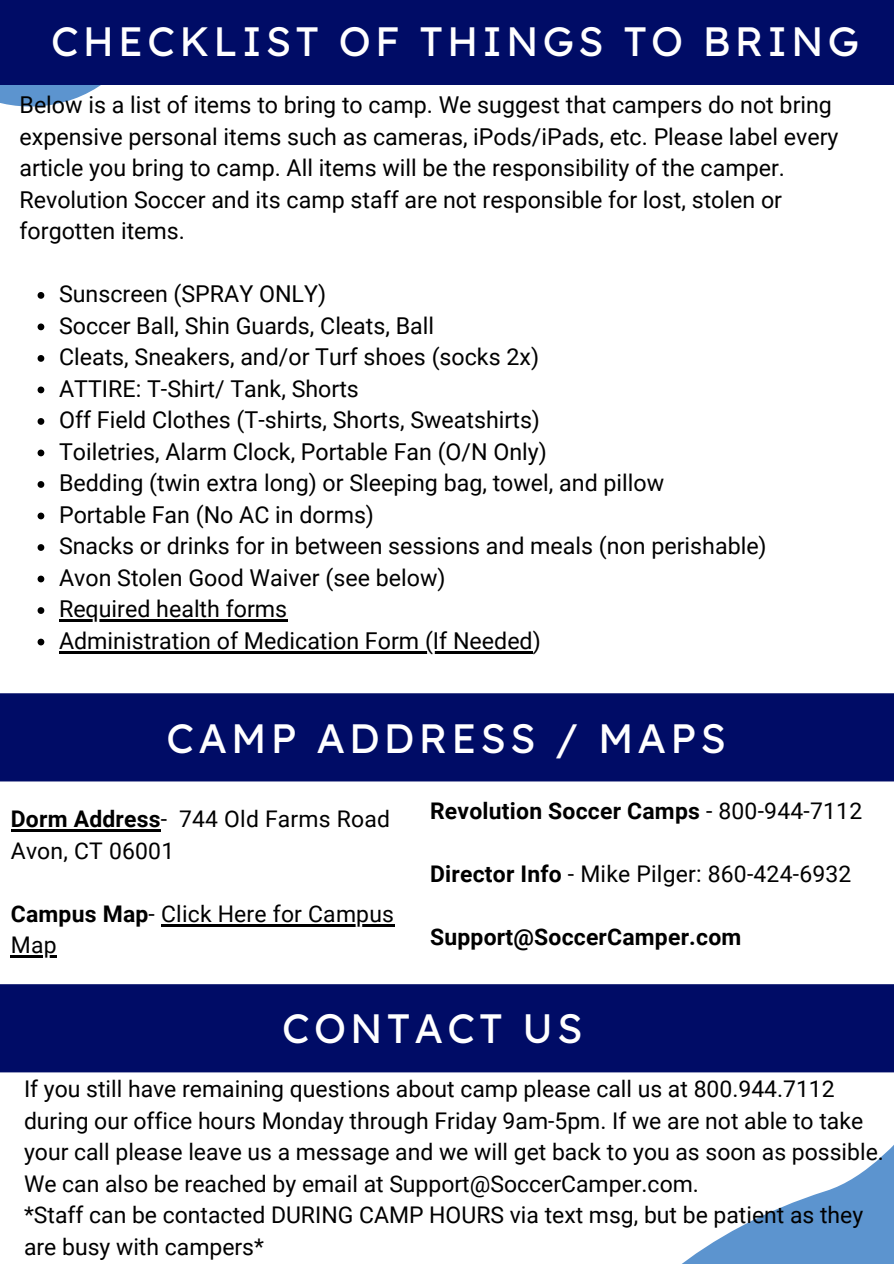
<style>
.page{position:relative;width:894px;height:1264px;background:#fff}
.page>*{position:absolute;margin:0;border:0;box-sizing:border-box;transform-origin:0 0}
.t1{font:40.95px "Lexend Deca";letter-spacing:.1em;color:#fff}
.t2{font:23.25px/31.5px "Roboto";color:#000}
.t3{font:22.95px/31.5px "Roboto";color:#000}
.t4{font:700 22.95px "Roboto";letter-spacing:.01em;color:#000}
.s1{font-weight:700}
.s2{font-weight:400}
</style>
<div class="page">
<svg style="left:276px;top:619px;width:617px;height:644px"></svg>
<div style="left:0;top:693px;width:893px;height:88px;background:#000c66"></div>
<svg style="left:0;top:85px;width:101px;height:22px;fill:#5c94cf"></svg>
<svg style="left:38px;top:292px;width:6px;height:7px"></svg>
<svg style="left:38px;top:323px;width:6px;height:7px"></svg>
<svg style="left:38px;top:355px;width:6px;height:7px"></svg>
<svg style="left:38px;top:386px;width:6px;height:7px"></svg>
<svg style="left:38px;top:418px;width:6px;height:7px"></svg>
<svg style="left:38px;top:449px;width:6px;height:7px"></svg>
<svg style="left:38px;top:481px;width:6px;height:7px"></svg>
<svg style="left:38px;top:512px;width:6px;height:7px"></svg>
<svg style="left:38px;top:544px;width:6px;height:7px"></svg>
<svg style="left:38px;top:575px;width:6px;height:7px"></svg>
<svg style="left:38px;top:607px;width:6px;height:7px"></svg>
<hr style="left:59px;top:619px;width:228px;height:2px;background:#000">
<svg style="left:38px;top:638px;width:6px;height:7px"></svg>
<hr style="left:59px;top:651px;width:473px;height:2px;background:#000">
<div style="left:0;top:0;width:893px;height:85px;background:#000c66"></div>
<hr style="left:11px;top:829px;width:150px;height:2px;background:#000">
<hr style="left:161px;top:924px;width:233px;height:2px;background:#000">
<hr style="left:11px;top:955px;width:46px;height:2px;background:#000">
<div style="left:0;top:984px;width:893px;height:88px;background:#000c66"></div>
<p class="t1" style="left:51px;top:15px;width:809px">CHECKLIST OF THINGS TO BRING</p>
<p class="t2" style="left:20px;top:89px;width:820px">Below is a list of items to bring to camp. We suggest that campers do not bring expensive personal items such as cameras, iPods/iPads, etc. Please label every article you bring to camp. All items will be the responsibility of the camper.<br>Revolution Soccer and its camp staff are not responsible for lost, stolen or forgotten items.</p>
<p class="t2" style="left:59px;top:278px;width:268px">Sunscreen (SPRAY ONLY)</p>
<p class="t2" style="left:59px;top:310px;width:376px">Soccer Ball, Shin Guards, Cleats, Ball</p>
<p class="t2" style="left:59px;top:341px;width:481px">Cleats, Sneakers, and/or Turf shoes (socks 2x)</p>
<p class="t2" style="left:59px;top:373px;width:301px">ATTIRE: T-Shirt/ Tank, Shorts</p>
<p class="t2" style="left:59px;top:404px;width:482px">Off Field Clothes (T-shirts, Shorts, Sweatshirts)</p>
<p class="t2" style="left:59px;top:436px;width:489px">Toiletries, Alarm Clock, Portable Fan (O/N Only)</p>
<p class="t2" style="left:59px;top:467px;width:606px">Bedding (twin extra long) or Sleeping bag, towel, and pillow</p>
<p class="t2" style="left:59px;top:499px;width:316px">Portable Fan (No AC in dorms)</p>
<p class="t2" style="left:59px;top:530px;width:709px">Snacks or drinks for in between sessions and meals (non perishable)</p>
<p class="t2" style="left:59px;top:562px;width:388px">Avon Stolen Good Waiver (see below)</p>
<p class="t2" style="left:59px;top:593px;width:230px">Required health forms</p>
<p class="t2" style="left:59px;top:625px;width:483px">Administration of Medication Form (If Needed)</p>
<h1 class="t1" style="left:166px;top:711px;width:561px">CAMP ADDRESS / MAPS</h1>
<p class="t3" style="left:11px;top:803px;width:380px"><span class="s1">Dorm Address</span>- 744 Old Farms Road<br>Avon, CT 06001</p>
<p class="t3" style="left:11px;top:898px;width:384px"><span class="s1">Campus Map</span>- Click Here for Campus</p>
<h2 class="t3" style="left:11px;top:929px;width:47px">Map</h2>
<h1 class="t4" style="left:430px;top:797px;width:433px">Revolution Soccer Camps <span class="s2">- 800-944-7112</span></h1>
<p class="t3" style="left:430px;top:858px;width:423px"><span class="s1">Director Info</span> - Mike Pilger: 860-424-6932</p>
<p class="t4" style="left:430px;top:923px;width:312px">Support@SoccerCamper.com</p>
<h1 class="t1" style="left:282px;top:1002px;width:302px">CONTACT US</h1>
<p class="t3" style="left:24px;top:1073px;width:861px">If you still have remaining questions about camp please call us at 800.944.7112 during our office hours Monday through Friday 9am-5pm. If we are not able to take your call please leave us a message and we will get back to you as soon as possible.<br>We can also be reached by email at Support@SoccerCamper.com.</p>
<p class="t3" style="left:24px;top:1199px;width:840px">*Staff can be contacted DURING CAMP HOURS via text msg, but be patient as they are busy with campers*</p>
</div>
